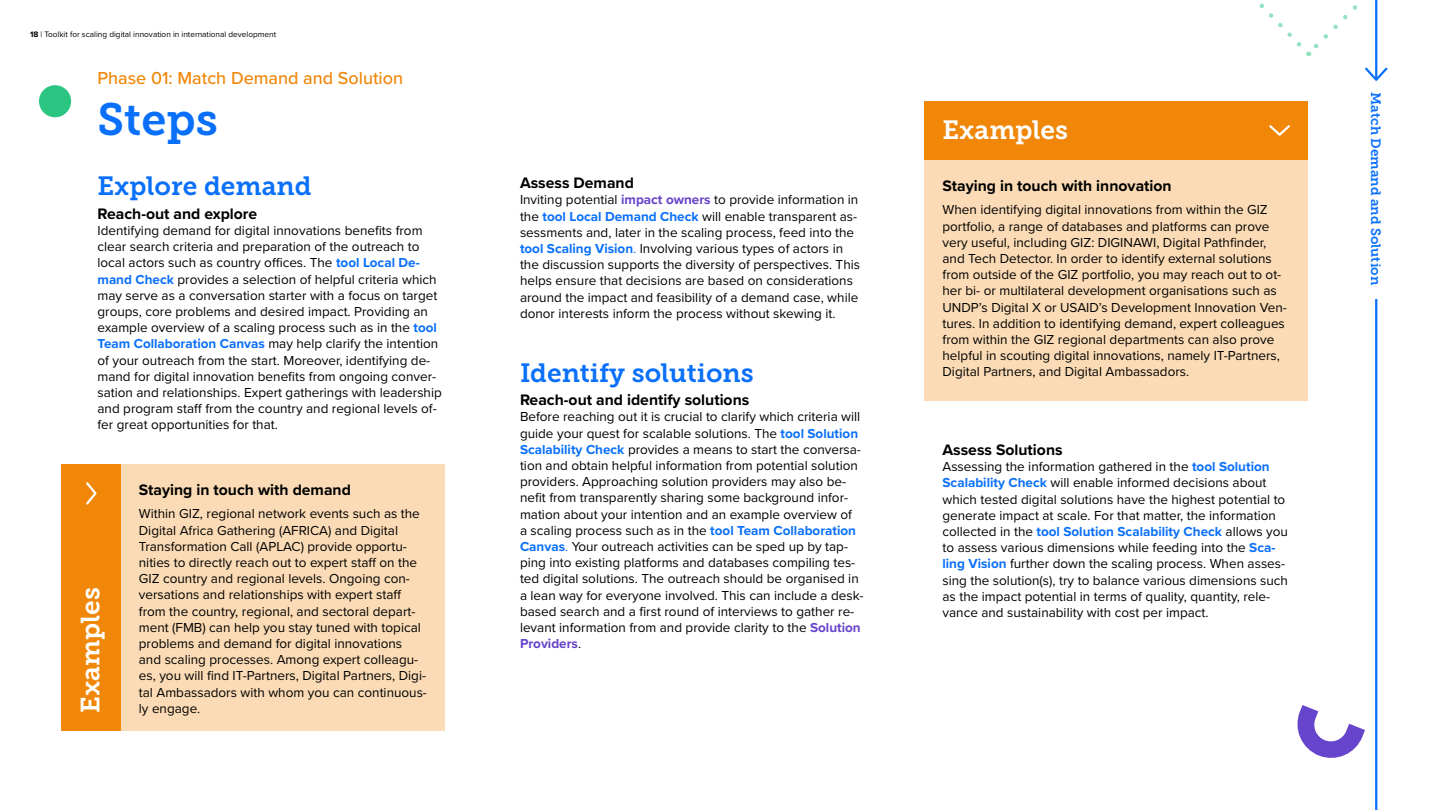
<style>
.page{position:relative;width:1440px;height:810px;background:#fff}
.page>*{position:absolute;margin:0;border:0;box-sizing:border-box;transform-origin:0 0}
.t1{font:45px "Museo Slab 700";color:#0a70fa}
.t2{font:26.25px "Museo Slab 700";color:#0a70fa}
.t3{font:26.25px "Museo Slab 700";color:#fff}
.t4{font:500 18px "Proxima Nova";color:#f08708}
.t5{font:700 15.75px "Proxima Nova";color:#000}
.t6{font:13.5px/16.2px "Proxima Nova";color:#000}
.t7{font:13.5px "Museo Slab 700";color:#0a70fa}
.t8{font:8.25px "Proxima Nova";color:#000}
.s1{font-weight:700}
.s2{font-weight:700;color:#0a70fa}
.s3{font-weight:700;color:#6644cb}
.s4{color:#0a70fa}
</style>
<div class="page">
<hr style="left:1375px;top:299px;width:2px;height:511px;background:#0a70fa">
<hr style="left:1375px;top:0;width:2px;height:79px;background:#0a70fa">
<svg style="left:1365px;top:66px;width:23px;height:15px"></svg>
<svg style="left:1259px;top:0;width:119px;height:56px"></svg>
<svg style="left:1297px;top:705px;width:68px;height:53px"></svg>
<div style="left:925px;top:160px;width:383px;height:241px;background:#fadbb5"></div>
<div style="left:924px;top:101px;width:384px;height:59px;background:#f08708"></div>
<svg style="left:1269px;top:125px;width:21px;height:11px"></svg>
<div style="left:77px;top:464px;width:368px;height:267px;background:#fadbb5"></div>
<div style="left:62px;top:464px;width:59px;height:267px;background:#f08708"></div>
<svg style="left:86px;top:482px;width:11px;height:23px"></svg>
<div style="left:39px;top:85px;width:32px;height:32px;background:#2bc582;border-radius:50%"></div>
<p class="t8" style="left:30px;top:28px;width:248px"><span class="s1">18</span> | Toolkit for scaling digital innovation in international development</p>
<h3 class="t4" style="left:98px;top:64px;width:307px">Phase 01: Match Demand and Solution</h3>
<h1 class="t1" style="left:98px;top:94px;width:122px">Steps</h1>
<h2 class="t2" style="left:98px;top:172px;width:216px">Explore demand</h2>
<p class="t5" style="left:98px;top:202px;width:161px">Reach-out and explore</p>
<p class="t6" style="left:98px;top:222px;width:346px">Identifying demand for digital innovations benefits from clear search criteria and preparation of the outreach to local actors such as country offices. The <span class="s2">tool Local De&shy;mand Check</span> provides a selection of helpful criteria which may serve as a conversation starter with a focus on target groups, core problems and desired impact. Providing an example overview of a scaling process such as in the <span class="s2">tool Team Collaboration Canvas</span> may help clarify the intention of your outreach from the start. Moreover, identifying de&shy;mand for digital innovation benefits from ongoing conver&shy;sation and relationships. Expert gatherings with leadership and program staff from the country and regional levels of&shy;fer great opportunities for that.</p>
<h2 class="t3" style="left:75px;top:713px;width:127px;rotate:-90deg">Examples</h2>
<p class="t5" style="left:139px;top:478px;width:214px">Staying in touch with demand</p>
<p class="t6" style="left:139px;top:505px;width:290px">Within GIZ, regional network events such as the Digital Africa Gathering (AFRICA) and Digital Transformation Call (APLAC) provide opportu&shy;nities to directly reach out to expert staff on the GIZ country and regional levels. Ongoing con&shy;versations and relationships with expert staff from the country, regional, and sectoral depart&shy;ment (FMB) can help you stay tuned with topical problems and demand for digital innovations and scaling processes. Among expert colleagu&shy;es, you will find IT-Partners, Digital Partners, Digi&shy;tal Ambassadors with whom you can continuous-</p>
<p class="t6" style="left:139px;top:700px;width:63px">ly engage.</p>
<p class="t5" style="left:520px;top:171px;width:115px">Assess Demand</p>
<p class="t6" style="left:520px;top:191px;width:342px">Inviting potential <span class="s3">impact owners</span> to provide information in the <span class="s2">tool Local Demand Check</span> will enable transparent as&shy;sessments and, later in the scaling process, feed into the <span class="s2">tool Scaling Vision</span><span class="s4">.</span> Involving various types of actors in the discussion supports the diversity of perspectives. This helps ensure that decisions are based on considerations around the impact and feasibility of a demand case, while donor interests inform the process without skewing it.</p>
<h2 class="t2" style="left:520px;top:358px;width:235px">Identify solutions</h2>
<p class="t5" style="left:520px;top:388px;width:231px">Reach-out and identify solutions</p>
<p class="t6" style="left:520px;top:408px;width:345px">Before reaching out it is crucial to clarify which criteria will guide your quest for scalable solutions. The <span class="s2">tool Solution Scalability Check</span> provides a means to start the conversa&shy;tion and obtain helpful information from potential solution providers. Approaching solution providers may also be&shy;nefit from transparently sharing some background infor&shy;mation about your intention and an example overview of<br>a scaling process such as in the <span class="s2">tool Team Collaboration Canvas</span><span class="s4">.</span> Your outreach activities can be sped up by tap&shy;ping into existing platforms and databases compiling tes&shy;ted digital solutions. The outreach should be organised in a lean way for everyone involved. This can include a desk&shy;based search and a first round of interviews to gather re&shy;levant information from and provide clarity to the <span class="s3">Solution Providers</span>.</p>
<h2 class="t3" style="left:942px;top:115px;width:127px">Examples</h2>
<p class="t5" style="left:943px;top:174px;width:231px">Staying in touch with innovation</p>
<p class="t6" style="left:943px;top:201px;width:346px">When identifying digital innovations from within the GIZ portfolio, a range of databases and platforms can prove very useful, including GIZ: DIGINAWI, Digital Pathfinder, and Tech Detector. In order to identify external solutions from outside of the GIZ portfolio, you may reach out to ot&shy;her bi- or multilateral development organisations such as UNDP’s Digital X or USAID’s Development Innovation Ven&shy;tures. In addition to identifying demand, expert colleagues from within the GIZ regional departments can also prove helpful in scouting digital innovations, namely IT-Partners, Digital Partners, and Digital Ambassadors.</p>
<p class="t5" style="left:942px;top:438px;width:122px">Assess Solutions</p>
<p class="t6" style="left:942px;top:458px;width:347px">Assessing the information gathered in the <span class="s2">tool Solution Scalability Check</span> will enable informed decisions about which tested digital solutions have the highest potential to generate impact at scale. For that matter, the information collected in the <span class="s2">tool Solution Scalability Check</span> allows you to assess various dimensions while feeding into the <span class="s2">Sca&shy;ling Vision</span> further down the scaling process. When asses&shy;sing the solution(s), try to balance various dimensions such as the impact potential in terms of quality, quantity, rele&shy;vance and sustainability with cost per impact.</p>
<p class="t7" style="left:1384px;top:92px;width:194px;rotate:90deg">Match Demand and Solution</p>
</div>
